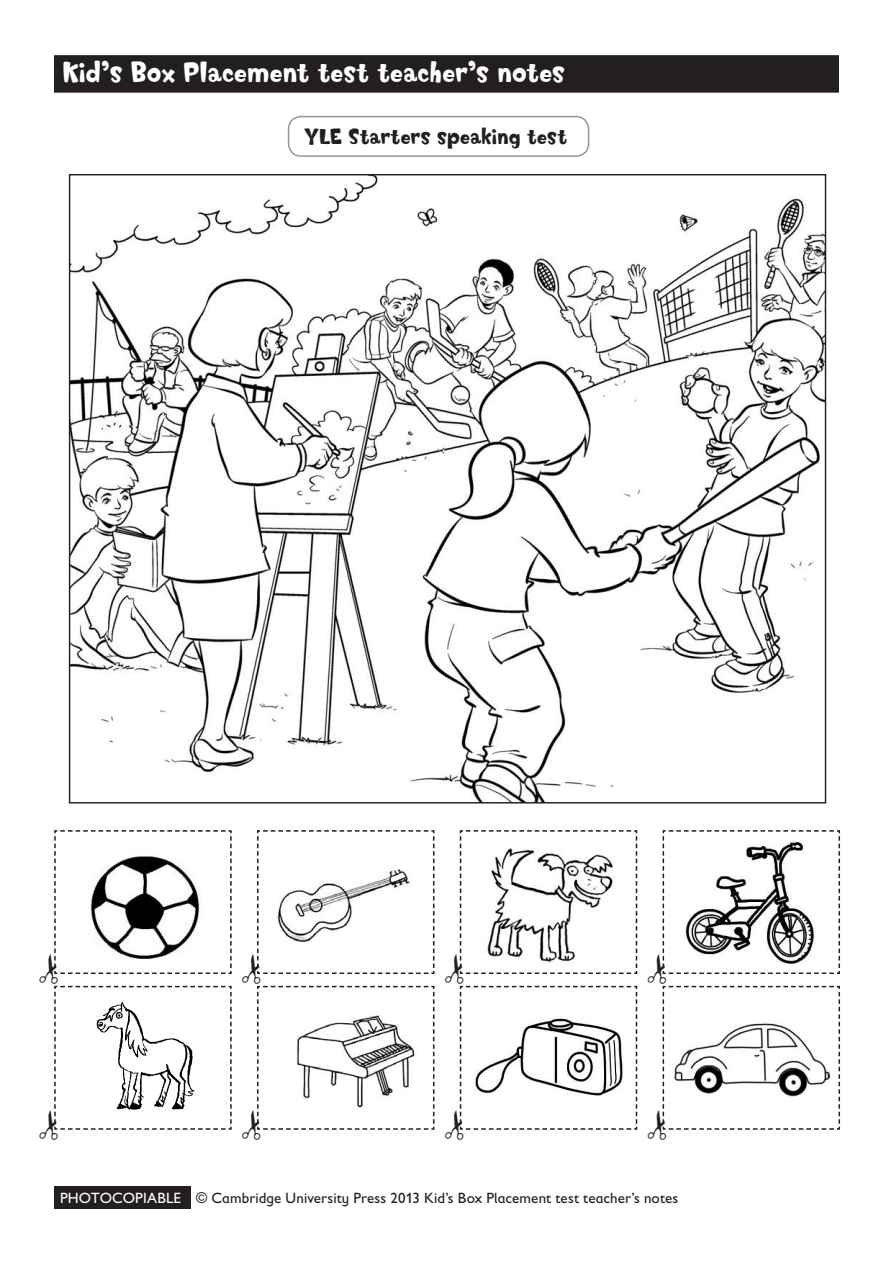
<style>
.page{position:relative;width:893px;height:1263px;background:#fff}
.page>*{position:absolute;margin:0;border:0;box-sizing:border-box;transform-origin:0 0}
.t1{font:27px "Softie";letter-spacing:-.005em;color:#fff}
.t2{font:21px "Softie";letter-spacing:-.005em;color:#231f20}
.t3{font:15px "Gill Sans Infant Std";letter-spacing:.01em;color:#231f20}
.s1{color:#fff}
</style>
<div class="page">
<div style="left:54px;top:1187px;width:136px;height:22px;background:#231f20"></div>
<div style="left:54px;top:55px;width:785px;height:38px;background:#231f20"></div>
<img style="left:71px;top:176px;width:753px;height:625px">
<div style="left:288px;top:116px;width:301px;height:41px;border:2px solid #939598;border-radius:13px"></div>
<svg style="left:54px;top:830px;width:178px;height:300px"></svg>
<svg style="left:257px;top:830px;width:178px;height:300px"></svg>
<svg style="left:459px;top:830px;width:179px;height:300px"></svg>
<svg style="left:662px;top:830px;width:179px;height:300px"></svg>
<h1 class="t1" style="left:63px;top:56px;width:504px">Kid’s Box Placement test teacher’s notes</h1>
<p class="t2" style="left:305px;top:123px;width:264px">YLE Starters speaking test</p>
<p class="t3" style="left:60px;top:1189px;width:620px"><span class="s1">PHOTOCOPIABLE</span> © Cambridge University Press 2013 Kid’s Box Placement test teacher’s notes</p>
</div>
